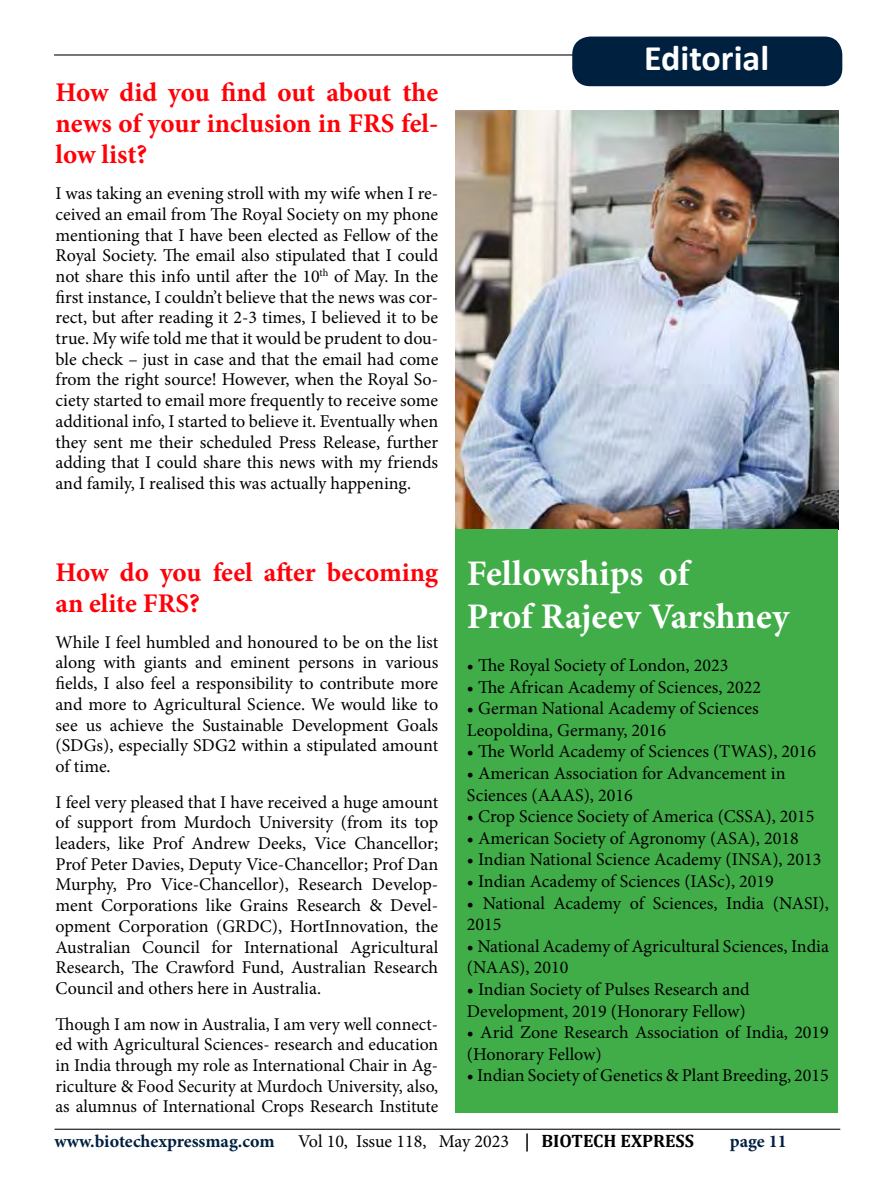
<style>
.page{position:relative;width:893px;height:1188px;background:#fff}
.page>*{position:absolute;margin:0;border:0;box-sizing:border-box;transform-origin:0 0}
.t1{font:700 36px/43.2px "Minion Pro";letter-spacing:-.005em;color:#fff}
.t2{font:700 36px "Calibri";color:#fff}
.t3{font:700 27px/31px "Minion Pro";color:#ff0007;text-align:justify}
.t4{font:700 27px/31px "Minion Pro";letter-spacing:-.005em;color:#ff0009}
.t5{font:18px/20.7px "Minion Pro";color:#000}
.t6{font:700 18px "Minion Pro";color:#002040}
.s1{font-weight:700}
.s2{font-family:"Cambria";font-weight:700}
</style>
<div class="page">
<hr style="left:55px;top:1129px;width:784px;height:1px;background:#000">
<img style="left:455px;top:110px;width:382px;height:419px">
<hr style="left:54px;top:54px;width:777px;height:2px;background:#000">
<div style="left:572px;top:37px;width:269px;height:49px;background:#002040;border-radius:18px"></div>
<div style="left:455px;top:529px;width:382px;height:583px;background:#41ad49"></div>
<h2 class="t3" style="left:56px;top:77px;width:384px">How did you find out about the news of your inclusion in FRS fel&shy;low list?</h2>
<p class="t5" style="left:56px;top:183px;width:384px;text-align:justify">I was taking an evening stroll with my wife when I re&shy;ceived an email from The Royal Society on my phone mentioning that I have been elected as Fellow of the Royal Society. The email also stipulated that I could not share this info until after the 10<sup>th</sup> of May. In the first instance, I couldn’t believe that the news was cor&shy;rect, but after reading it 2-3 times, I believed it to be true. My wife told me that it would be prudent to dou&shy;ble check – just in case and that the email had come from the right source! However, when the Royal So&shy;ciety started to email more frequently to receive some additional info, I started to believe it. Eventually when they sent me their scheduled Press Release, further adding that I could share this news with my friends and family, I realised this was actually happening.</p>
<h2 class="t4" style="left:56px;top:557px;width:384px">How do you feel after becoming an elite FRS?</h2>
<p class="t5" style="left:56px;top:632px;width:384px;text-align:justify">While I feel humbled and honoured to be on the list along with giants and eminent persons in various fields, I also feel a responsibility to contribute more and more to Agricultural Science. We would like to see us achieve the Sustainable Development Goals (SDGs), especially SDG2 within a stipulated amount of time.</p>
<p class="t5" style="left:56px;top:792px;width:384px;text-align:justify">I feel very pleased that I have received a huge amount of support from Murdoch University (from its top leaders, like Prof Andrew Deeks, Vice Chancellor; Prof Peter Davies, Deputy Vice-Chancellor; Prof Dan Murphy, Pro Vice-Chancellor), Research Develop&shy;ment Corporations like Grains Research &amp; Devel&shy;opment Corporation (GRDC), HortInnovation, the Australian Council for International Agricultural Research, The Crawford Fund, Australian Research Council and others here in Australia.</p>
<p class="t5" style="left:56px;top:1014px;width:384px;text-align:justify">Though I am now in Australia, I am very well connect&shy;ed with Agricultural Sciences- research and education in India through my role as International Chair in Ag&shy;riculture &amp; Food Security at Murdoch University, also, as alumnus of International Crops Research Institute</p>
<h1 class="t2" style="left:643px;top:32px;width:126px">Editorial</h1>
<h1 class="t1" style="left:466px;top:551px;width:323px">Fellowships of<br>Prof Rajeev Varshney</h1>
<p class="t5" style="left:466px;top:655px;width:263px">• The Royal Society of London, 2023</p>
<p class="t5" style="left:466px;top:677px;width:295px">• The African Academy of Sciences, 2022</p>
<p class="t5" style="left:466px;top:698px;width:293px;line-height:21.6px">• German National Academy of Sciences<br>Leopoldina, Germany, 2016</p>
<p class="t5" style="left:466px;top:741px;width:350px">• The World Academy of Sciences (TWAS), 2016</p>
<p class="t5" style="left:466px;top:762px;width:320px;line-height:21.6px">• American Association for Advancement in<br>Sciences (AAAS), 2016</p>
<p class="t5" style="left:466px;top:806px;width:349px">• Crop Science Society of America (CSSA), 2015</p>
<p class="t5" style="left:466px;top:828px;width:333px">• American Society of Agronomy (ASA), 2018</p>
<p class="t5" style="left:466px;top:849px;width:356px">• Indian National Science Academy (INSA), 2013</p>
<p class="t5" style="left:466px;top:871px;width:308px">• Indian Academy of Sciences (IASc), 2019</p>
<p class="t5" style="left:466px;top:892px;width:363px;line-height:21.6px">• National Academy of Sciences, India (NASI),<br>2015</p>
<p class="t5" style="left:466px;top:935px;width:363px;line-height:21.6px">• National Academy of Agricultural Sciences, India (NAAS), 2010</p>
<p class="t5" style="left:466px;top:978px;width:284px;line-height:21.6px">• Indian Society of Pulses Research and<br>Development, 2019 (Honorary Fellow)</p>
<p class="t5" style="left:466px;top:1022px;width:363px;line-height:21.6px">• Arid Zone Research Association of India, 2019 (Honorary Fellow)</p>
<p class="t5" style="left:466px;top:1065px;width:363px">• Indian Society of Genetics &amp; Plant Breeding, 2015</p>
<p class="t6" style="left:54px;top:1128px;width:222px">www.biotechexpressmag.com</p>
<p class="t5" style="left:298px;top:1130px;width:397px">Vol 10, Issue 118, May 2023 <span class="s1">|</span> <span class="s2">BIOTECH EXPRESS</span></p>
<p class="t6" style="left:729px;top:1128px;width:59px">page 11</p>
</div>
